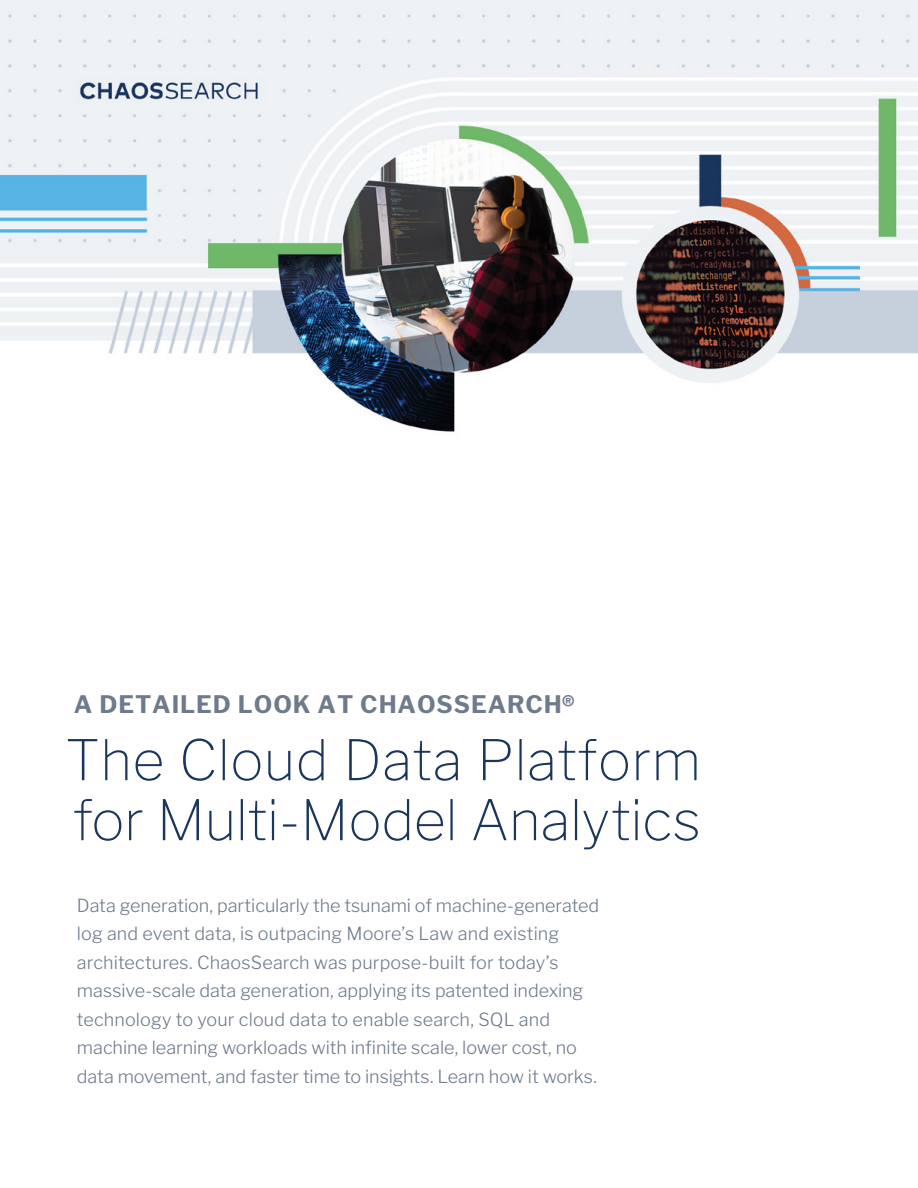
<style>
.page{position:relative;width:918px;height:1188px;background:#fff}
.page>*{position:absolute;margin:0;border:0;box-sizing:border-box;transform-origin:0 0}
.t1{font:100 55.5px/60px "Libre Franklin";letter-spacing:.005em;color:#1b365d}
.t2{font:700 24px "Libre Franklin";letter-spacing:.045em;color:#6e7b8c}
.t3{font:300 18px/28.5px "Libre Franklin";color:#6e7b8c}
</style>
<div class="page">
<img style="left:0;top:0;width:918px;height:432px">
<h2 class="t2" style="left:74px;top:690px;width:502px">A DETAILED LOOK AT CHAOSSEARCH®</h2>
<h1 class="t1" style="left:65px;top:730px;width:637px">The Cloud Data Platform for Multi-Model Analytics</h1>
<p class="t3" style="left:77px;top:891px;width:524px">Data generation, particularly the tsunami of machine-generated log and event data, is outpacing Moore’s Law and existing architectures. ChaosSearch was purpose-built for today’s massive-scale data generation, applying its patented indexing technology to your cloud data to enable search, SQL and machine learning workloads with infinite scale, lower cost, no data movement, and faster time to insights. Learn how it works.</p>
</div>
